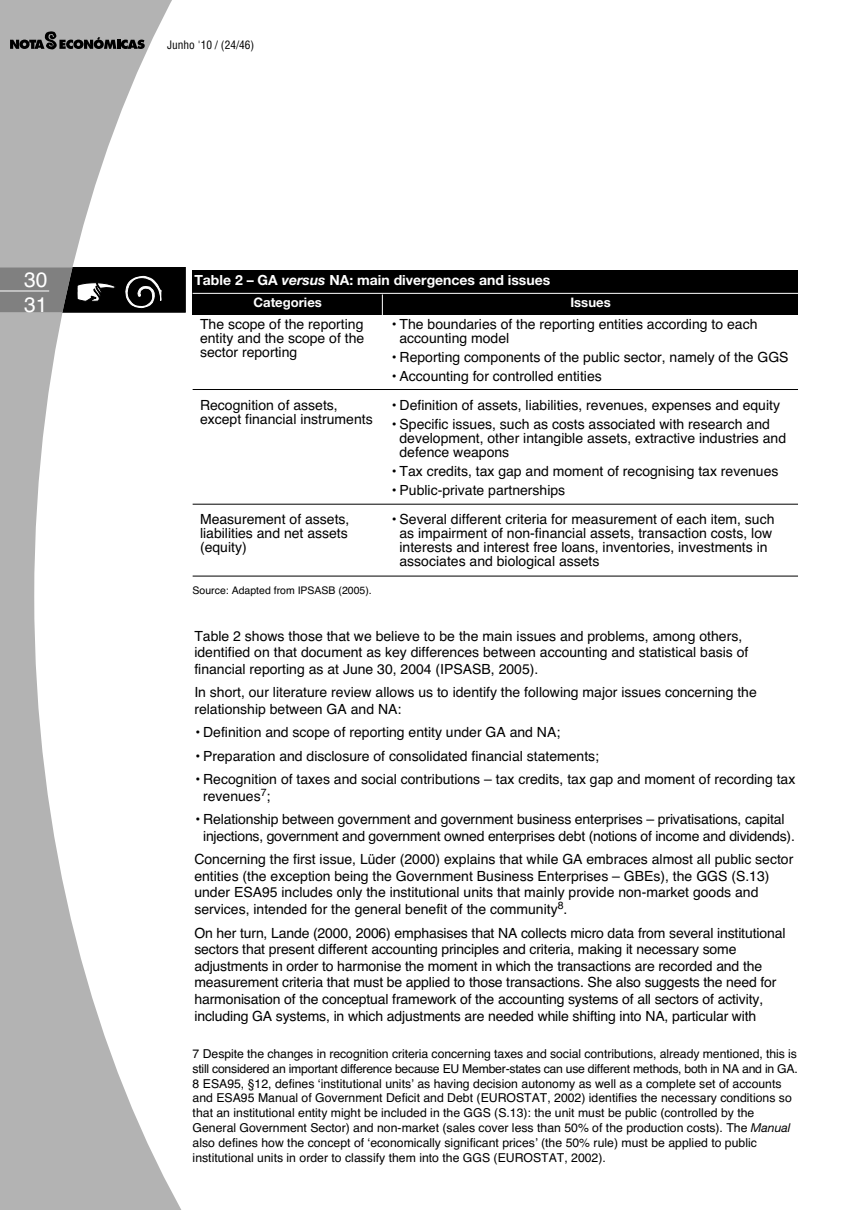
<style>
.page{position:relative;width:863px;height:1210px;background:#fff}
.page>*{position:absolute;margin:0;border:0;box-sizing:border-box;transform-origin:0 0}
.t1{font:21px/25.2px "Helvetica";color:#fff}
.t2{font:14px/16.6px "Helvetica";color:#000}
.t3{font:700 14px "Helvetica Neue";color:#fff}
.t4{font:700 13.12px "Helvetica Neue";color:#fff}
.t5{font:12.25px/14.9px "Helvetica";color:#000}
.t6{font:condensed 11.38px "Helvetica";color:#000}
.t7{font:10.5px "Helvetica";color:#000}
.s1{font-style:italic}
.s2{font-family:"Helvetica Neue";font-style:italic}
</style>
<div class="page">
<svg style="left:0;top:0;width:193px;height:1209px"></svg>
<svg style="left:10px;top:31px;width:135px;height:19px"></svg>
<svg style="left:0;top:267px;width:186px;height:45px"></svg>
<hr style="left:0;top:291px;width:49px;height:1px;background:#fff">
<hr style="left:193px;top:504px;width:605px;height:1px;background:#000">
<hr style="left:193px;top:575px;width:605px;height:1px;background:#000">
<hr style="left:193px;top:389px;width:605px;height:1px;background:#000">
<div style="left:193px;top:269px;width:605px;height:23px;background:#000"></div>
<div style="left:193px;top:292px;width:605px;height:22px;background:#000"></div>
<svg style="left:382px;top:294px;width:1px;height:21px"></svg>
<hr style="left:193px;top:293px;width:605px;height:1px;background:#fff">
<h1 class="t1" style="left:24px;top:269px;width:25px">30<br>31</h1>
<p class="t6" style="left:167px;top:40px;width:89px">Junho '10 / (24/46)</p>
<p class="t3" style="left:194px;top:275px;width:357px">Table 2 – GA <span class="s1">versus</span> NA: main divergences and issues</p>
<p class="t4" style="left:253px;top:298px;width:70px">Categories</p>
<p class="t4" style="left:570px;top:298px;width:42px">Issues</p>
<p class="t2" style="left:200px;top:318px;width:166px;line-height:14px;text-align:justify">The scope of the reporting entity and the scope of the sector reporting</p>
<p class="t2" style="left:200px;top:399px;width:174px;line-height:14px">Recognition of assets, except financial instruments</p>
<p class="t2" style="left:200px;top:513px;width:151px;line-height:14px;text-align:justify">Measurement of assets, liabilities and net assets (equity)</p>
<p class="t7" style="left:193px;top:586px;width:181px">Source: Adapted from IPSASB (2005).</p>
<p class="t2" style="left:399px;top:318px;width:359px;line-height:14px;text-indent:-9px">• The boundaries of the reporting entities according to each accounting model</p>
<p class="t2" style="left:391px;top:349px;width:399px">• Reporting components of the public sector, namely of the GGS</p>
<p class="t2" style="left:391px;top:368px;width:213px">• Accounting for controlled entities</p>
<p class="t2" style="left:391px;top:398px;width:391px">• Definition of assets, liabilities, revenues, expenses and equity</p>
<p class="t2" style="left:399px;top:418px;width:388px;line-height:14px;text-indent:-9px">• Specific issues, such as costs associated with research and development, other intangible assets, extractive industries and defence weapons</p>
<p class="t2" style="left:391px;top:464px;width:389px">• Tax credits, tax gap and moment of recognising tax revenues</p>
<p class="t2" style="left:391px;top:483px;width:176px">• Public-private partnerships</p>
<p class="t2" style="left:399px;top:514px;width:376px;line-height:14px;text-indent:-9px">• Several different criteria for measurement of each item, such as impairment of non-financial assets, transaction costs, low interests and interest free loans, inventories, investments in associates and biological assets</p>
<p class="t2" style="left:194px;top:629px;width:555px">Table 2 shows those that we believe to be the main issues and problems, among others, identified on that document as key differences between accounting and statistical basis of financial reporting as at June 30, 2004 (IPSASB, 2005).</p>
<p class="t2" style="left:194px;top:685px;width:564px">In short, our literature review allows us to identify the following major issues concerning the relationship between GA and NA:</p>
<p class="t2" style="left:194px;top:725px;width:367px">• Definition and scope of reporting entity under GA and NA;</p>
<p class="t2" style="left:194px;top:748px;width:406px">• Preparation and disclosure of consolidated financial statements;</p>
<p class="t2" style="left:203px;top:772px;width:594px;text-indent:-9px">• Recognition of taxes and social contributions – tax credits, tax gap and moment of recording tax revenues<sup>7</sup>;</p>
<p class="t2" style="left:203px;top:812px;width:593px;text-indent:-9px">• Relationship between government and government business enterprises – privatisations, capital injections, government and government owned enterprises debt (notions of income and dividends).</p>
<p class="t2" style="left:194px;top:852px;width:600px">Concerning the first issue, Lüder (2000) explains that while GA embraces almost all public sector entities (the exception being the Government Business Enterprises – GBEs), the GGS (S.13) under ESA95 includes only the institutional units that mainly provide non-market goods and services, intended for the general benefit of the community<sup>8</sup>.</p>
<p class="t2" style="left:194px;top:925px;width:592px">On her turn, Lande (2000, 2006) emphasises that NA collects micro data from several institutional sectors that present different accounting principles and criteria, making it necessary some adjustments in order to harmonise the moment in which the transactions are recorded and the measurement criteria that must be applied to those transactions. She also suggests the need for harmonisation of the conceptual framework of the accounting systems of all sectors of activity, including GA systems, in which adjustments are needed while shifting into NA, particular with</p>
<p class="t5" style="left:193px;top:1047px;width:606px">7 Despite the changes in recognition criteria concerning taxes and social contributions, already mentioned, this is still considered an important difference because EU Member-states can use different methods, both in NA and in GA.<br>8 ESA95, §12, defines ‘institutional units’ as having decision autonomy as well as a complete set of accounts and ESA95 Manual of Government Deficit and Debt (EUROSTAT, 2002) identifies the necessary conditions so that an institutional entity might be included in the GGS (S.13): the unit must be public (controlled by the General Government Sector) and non-market (sales cover less than 50% of the production costs). The <span class="s2">Manual </span>also defines how the concept of ‘economically significant prices’ (the 50% rule) must be applied to public institutional units in order to classify them into the GGS (EUROSTAT, 2002).</p>
</div>
